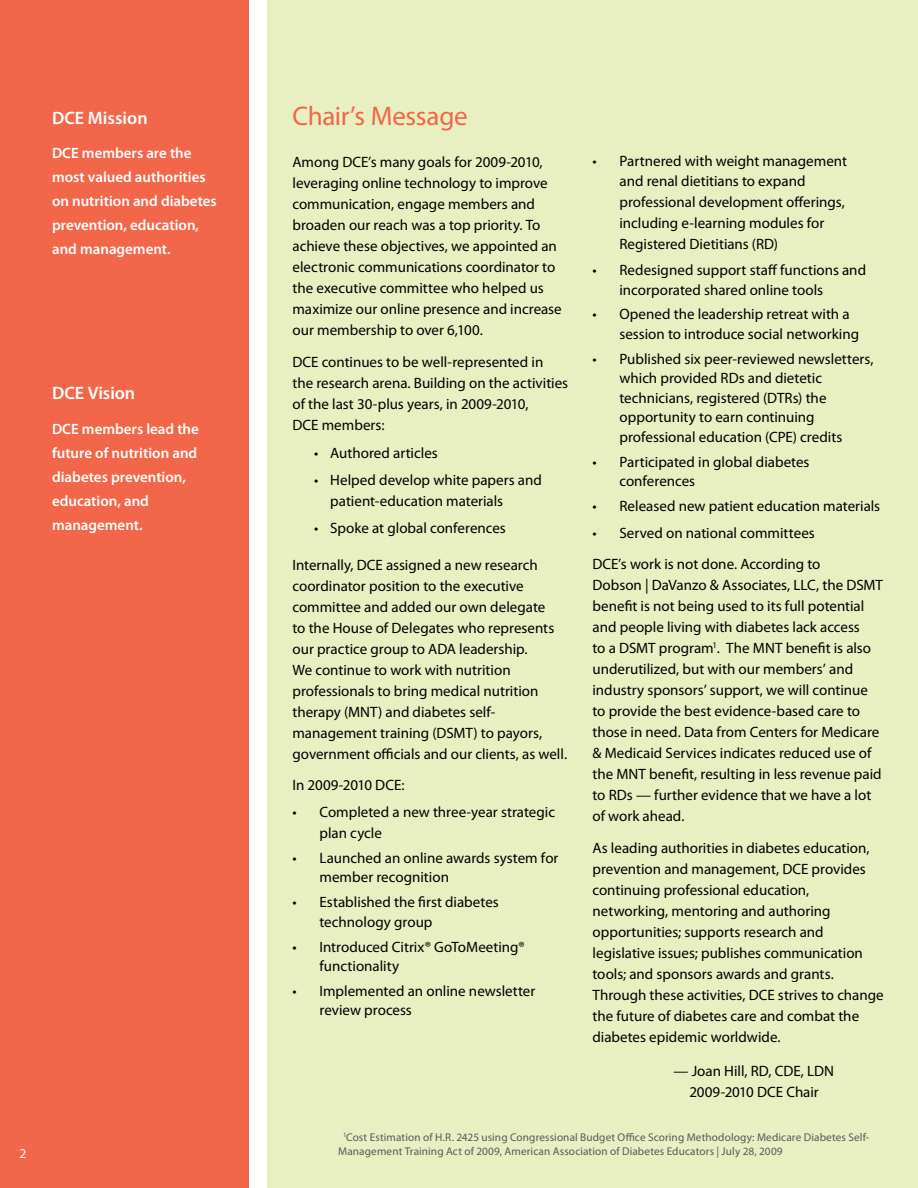
<style>
.page{position:relative;width:918px;height:1188px;background:#fff}
.page>*{position:absolute;margin:0;border:0;box-sizing:border-box;transform-origin:0 0}
.t1{font:27px "Myriad Pro";letter-spacing:-.01em;color:#f26649}
.t2{font:600 18px "Myriad Pro";color:#fff}
.t3{font:15px/21px "Myriad Pro";color:#000}
.t4{font:600 15px/24px "Myriad Pro";color:#fff}
.t5{font:13.5px "Myriad Pro";color:#fff}
.t6{font:11.25px/13.5px "Myriad Pro";letter-spacing:.01em;color:#58595b}
</style>
<div class="page">
<div style="left:0;top:0;width:248px;height:1188px;background:#f26649"></div>
<div style="left:268px;top:0;width:650px;height:1188px;background:#e8f0c1"></div>
<p class="t2" style="left:52px;top:106px;width:97px">DCE Mission</p>
<p class="t4" style="left:52px;top:141px;width:166px">DCE members are the most valued authorities on nutrition and diabetes prevention, education, and management.</p>
<p class="t2" style="left:52px;top:382px;width:85px">DCE Vision</p>
<p class="t4" style="left:52px;top:417px;width:148px">DCE members lead the future of nutrition and diabetes prevention, education, and management.</p>
<p class="t5" style="left:20px;top:1145px;width:8px">2</p>
<h1 class="t1" style="left:292px;top:100px;width:177px">Chair’s Message</h1>
<p class="t3" style="left:292px;top:151px;width:271px">Among DCE’s many goals for 2009-2010, leveraging online technology to improve communication, engage members and broaden our reach was a top priority. To achieve these objectives, we appointed an electronic communications coordinator to the executive committee who helped us maximize our online presence and increase our membership to over 6,100.</p>
<p class="t3" style="left:292px;top:351px;width:277px">DCE continues to be well-represented in<br>the research arena. Building on the activities of the last 30-plus years, in 2009-2010,<br>DCE members:</p>
<p class="t3" style="left:314px;top:442px;width:125px">• Authored articles</p>
<p class="t3" style="left:330px;top:469px;width:213px;text-indent:-16px">• Helped develop white papers and patient-education materials</p>
<p class="t3" style="left:314px;top:518px;width:193px">• Spoke at global conferences</p>
<p class="t3" style="left:292px;top:554px;width:276px">Internally, DCE assigned a new research coordinator position to the executive committee and added our own delegate<br>to the House of Delegates who represents our practice group to ADA leadership.<br>We continue to work with nutrition professionals to bring medical nutrition therapy (MNT) and diabetes self&shy;management training (DSMT) to payors, government officials and our clients, as well.</p>
<p class="t3" style="left:292px;top:775px;width:113px">In 2009-2010 DCE:</p>
<p class="t3" style="left:320px;top:801px;width:237px;text-indent:-27px">• Completed a new three-year strategic plan cycle</p>
<p class="t3" style="left:320px;top:848px;width:241px;line-height:19.5px;text-indent:-27px">• Launched an online awards system for member recognition</p>
<p class="t3" style="left:320px;top:892px;width:181px;line-height:19.5px;text-indent:-27px">• Established the first diabetes technology group</p>
<p class="t3" style="left:320px;top:936px;width:207px;line-height:19.5px;text-indent:-27px">• Introduced Citrix® GoToMeeting® functionality</p>
<p class="t3" style="left:320px;top:981px;width:217px;line-height:19.5px;text-indent:-27px">• Implemented an online newsletter review process</p>
<p class="t3" style="left:620px;top:151px;width:229px;line-height:19.5px;text-indent:-27px">• Partnered with weight management and renal dietitians to expand</p>
<p class="t3" style="left:620px;top:191px;width:227px">professional development offerings, including e-learning modules for<br>Registered Dietitians (RD)</p>
<p class="t3" style="left:620px;top:260px;width:248px;line-height:19.5px;text-indent:-27px">• Redesigned support staff functions and incorporated shared online tools</p>
<p class="t3" style="left:620px;top:304px;width:241px;line-height:19.5px;text-indent:-27px">• Opened the leadership retreat with a session to introduce social networking</p>
<p class="t3" style="left:620px;top:349px;width:256px;line-height:19.5px;text-indent:-27px">• Published six peer-reviewed newsletters, which provided RDs and dietetic technicians, registered (DTRs) the opportunity to earn continuing professional education (CPE) credits</p>
<p class="t3" style="left:620px;top:452px;width:192px;line-height:19.5px;text-indent:-27px">• Participated in global diabetes conferences</p>
<p class="t3" style="left:592px;top:495px;width:289px">• Released new patient education materials</p>
<p class="t3" style="left:592px;top:516px;width:229px;line-height:31.8px">• Served on national committees<br>DCE’s work is not done. According to</p>
<p class="t3" style="left:592px;top:575px;width:292px">Dobson | DaVanzo &amp; Associates, LLC, the DSMT benefit is not being used to its full potential and people living with diabetes lack access<br>to a DSMT program<sup>1</sup>. The MNT benefit is also underutilized, but with our members’ and industry sponsors’ support, we will continue to provide the best evidence-based care to those in need. Data from Centers for Medicare &amp; Medicaid Services indicates reduced use of the MNT benefit, resulting in less revenue paid to RDs — further evidence that we have a lot of work ahead.</p>
<p class="t3" style="left:593px;top:837px;width:293px">As leading authorities in diabetes education, prevention and management, DCE provides continuing professional education, networking, mentoring and authoring opportunities; supports research and legislative issues; publishes communication tools; and sponsors awards and grants.<br>Through these activities, DCE strives to change the future of diabetes care and combat the diabetes epidemic worldwide.</p>
<p class="t3" style="left:674px;top:1060px;width:162px;text-align:center">— Joan Hill, RD, CDE, LDN<br>2009-2010 DCE Chair</p>
<p class="t6" style="left:338px;top:1130px;width:533px;text-indent:5px"><sup>1</sup>Cost Estimation of H.R. 2425 using Congressional Budget Office Scoring Methodology: Medicare Diabetes Self-<br>Management Training Act of 2009, American Association of Diabetes Educators | July 28, 2009</p>
</div>
